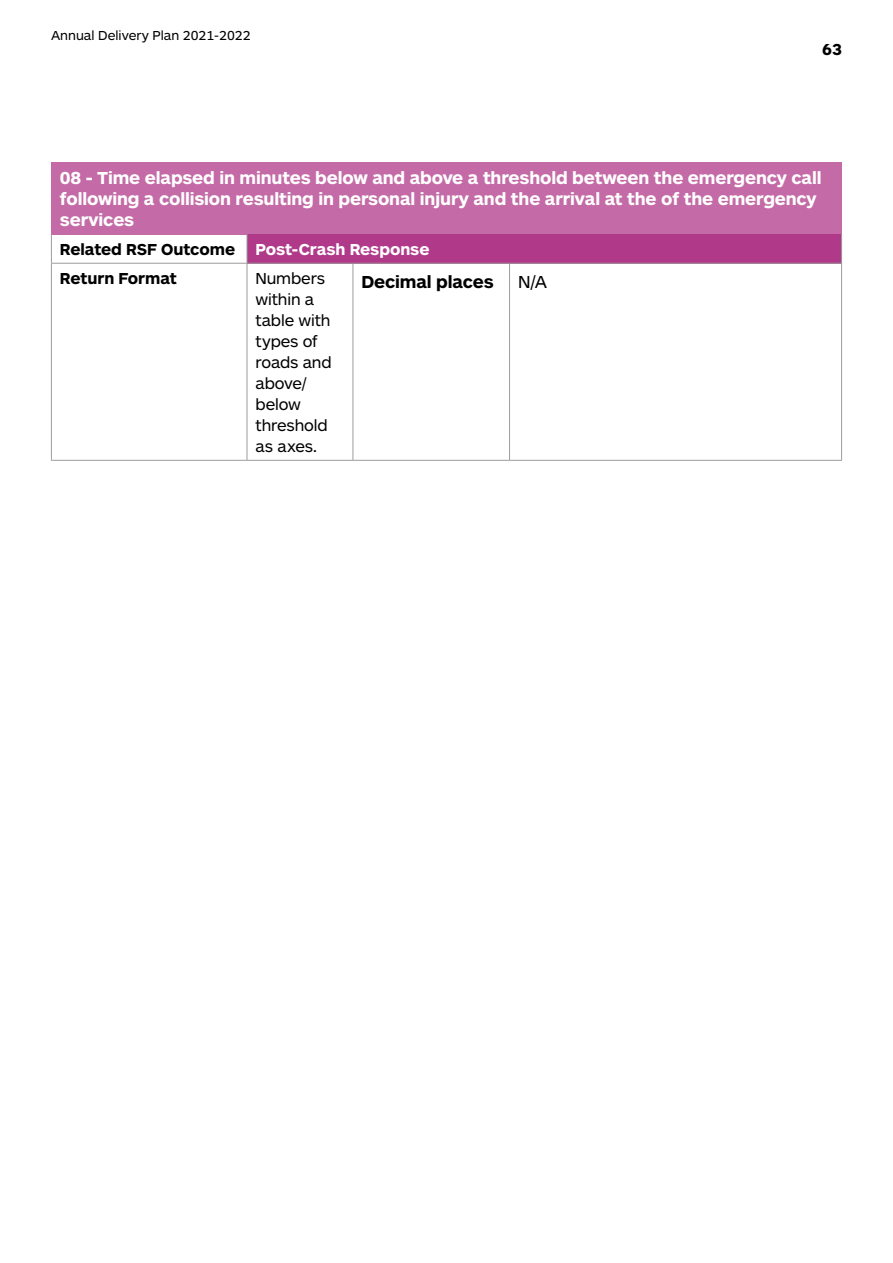
<style>
.page{position:relative;width:893px;height:1263px;background:#fff}
.page>*{position:absolute;margin:0;border:0;box-sizing:border-box;transform-origin:0 0}
.Body{font:700 18px/21px "ARS Maquette Tr";letter-spacing:-.01em;color:#fff}
.Body-2{font:700 18px "ARS Maquette Tr";letter-spacing:-.01em;color:#000}
.Body-3{font:18px "ARS Maquette Tr";color:#000}
.Body-4{font:16.5px/21px "ARS Maquette Tr";letter-spacing:-.01em;color:#000}
.Body-5{font:700 16.5px "ARS Maquette Tr";letter-spacing:-.005em;color:#000}
.Body-6{font:700 16.5px "ARS Maquette Tr";letter-spacing:-.005em;color:#fff}
.t1{font:13.5px "ARS Maquette Tr";color:#000}
</style>
<div class="page">
<div style="left:51px;top:162px;width:791px;height:72px;background:#c46ba7"></div>
<div style="left:247px;top:234px;width:595px;height:29px;background:#b0398a"></div>
<svg style="left:51px;top:234px;width:1px;height:29px"></svg>
<svg style="left:247px;top:234px;width:1px;height:29px"></svg>
<svg style="left:841px;top:234px;width:1px;height:29px"></svg>
<hr style="left:51px;top:263px;width:196px;height:1px;background:#9d9d9c">
<hr style="left:51px;top:264px;width:1px;height:196px;background:#9d9d9c">
<hr style="left:247px;top:263px;width:106px;height:1px;background:#9d9d9c">
<hr style="left:247px;top:264px;width:1px;height:196px;background:#9d9d9c">
<hr style="left:353px;top:263px;width:156px;height:1px;background:#9d9d9c">
<hr style="left:353px;top:264px;width:1px;height:196px;background:#9d9d9c">
<hr style="left:509px;top:263px;width:333px;height:1px;background:#9d9d9c">
<hr style="left:509px;top:264px;width:1px;height:196px;background:#9d9d9c">
<hr style="left:841px;top:264px;width:1px;height:196px;background:#9d9d9c">
<hr style="left:51px;top:460px;width:196px;height:1px;background:#9d9d9c">
<hr style="left:247px;top:460px;width:106px;height:1px;background:#9d9d9c">
<hr style="left:353px;top:460px;width:156px;height:1px;background:#9d9d9c">
<hr style="left:509px;top:460px;width:333px;height:1px;background:#9d9d9c">
<p class="t1" style="left:51px;top:28px;width:201px">Annual Delivery Plan 2021-2022</p>
<p class="Body-5" style="left:822px;top:41px;width:21px">63</p>
<p class="Body" style="left:60px;top:167px;width:763px">08 - Time elapsed in minutes below and above a threshold between the emergency call following a collision resulting in personal injury and the arrival at the of the emergency services</p>
<p class="Body-5" style="left:60px;top:241px;width:177px">Related RSF Outcome</p>
<p class="Body-6" style="left:255px;top:241px;width:175px">Post-Crash Response</p>
<p class="Body-5" style="left:60px;top:270px;width:119px">Return Format</p>
<p class="Body-4" style="left:255px;top:268px;width:78px">Numbers within a table with types of roads and above/ below threshold as axes.</p>
<p class="Body-2" style="left:361px;top:272px;width:134px">Decimal places</p>
<p class="Body-3" style="left:518px;top:272px;width:31px">N/A</p>
</div>
